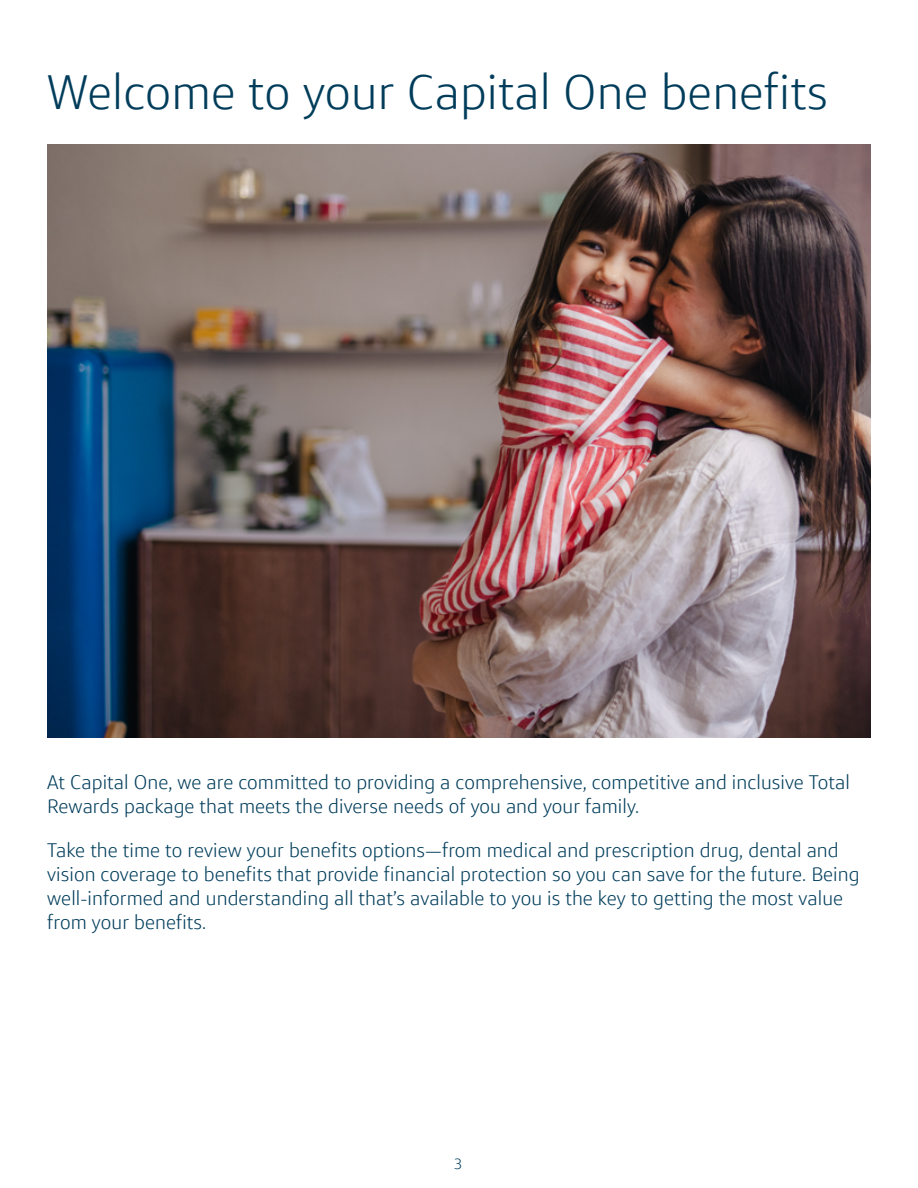
<style>
.page{position:relative;width:918px;height:1188px;background:#fff}
.page>*{position:absolute;margin:0;border:0;box-sizing:border-box;transform-origin:0 0}
.t1{font:300 48px "Optimist";letter-spacing:.005em;color:#013d5b}
.t2{font:300 19.5px/24px "Optimist";letter-spacing:.005em;color:#013d5b}
.t3{font:300 15px "Optimist";color:#013d5b}
</style>
<div class="page">
<img style="left:47px;top:144px;width:824px;height:594px">
<h1 class="t1" style="left:47px;top:64px;width:782px">Welcome to your Capital One benefits</h1>
<p class="t2" style="left:47px;top:770px;width:804px">At Capital One, we are committed to providing a comprehensive, competitive and inclusive Total<br>Rewards package that meets the diverse needs of you and your family.</p>
<p class="t2" style="left:47px;top:838px;width:814px">Take the time to review your benefits options—from medical and prescription drug, dental and vision coverage to benefits that provide financial protection so you can save for the future. Being well‐informed and understanding all that’s available to you is the key to getting the most value from your benefits.</p>
<p class="t3" style="left:455px;top:1155px;width:9px">3</p>
</div>
